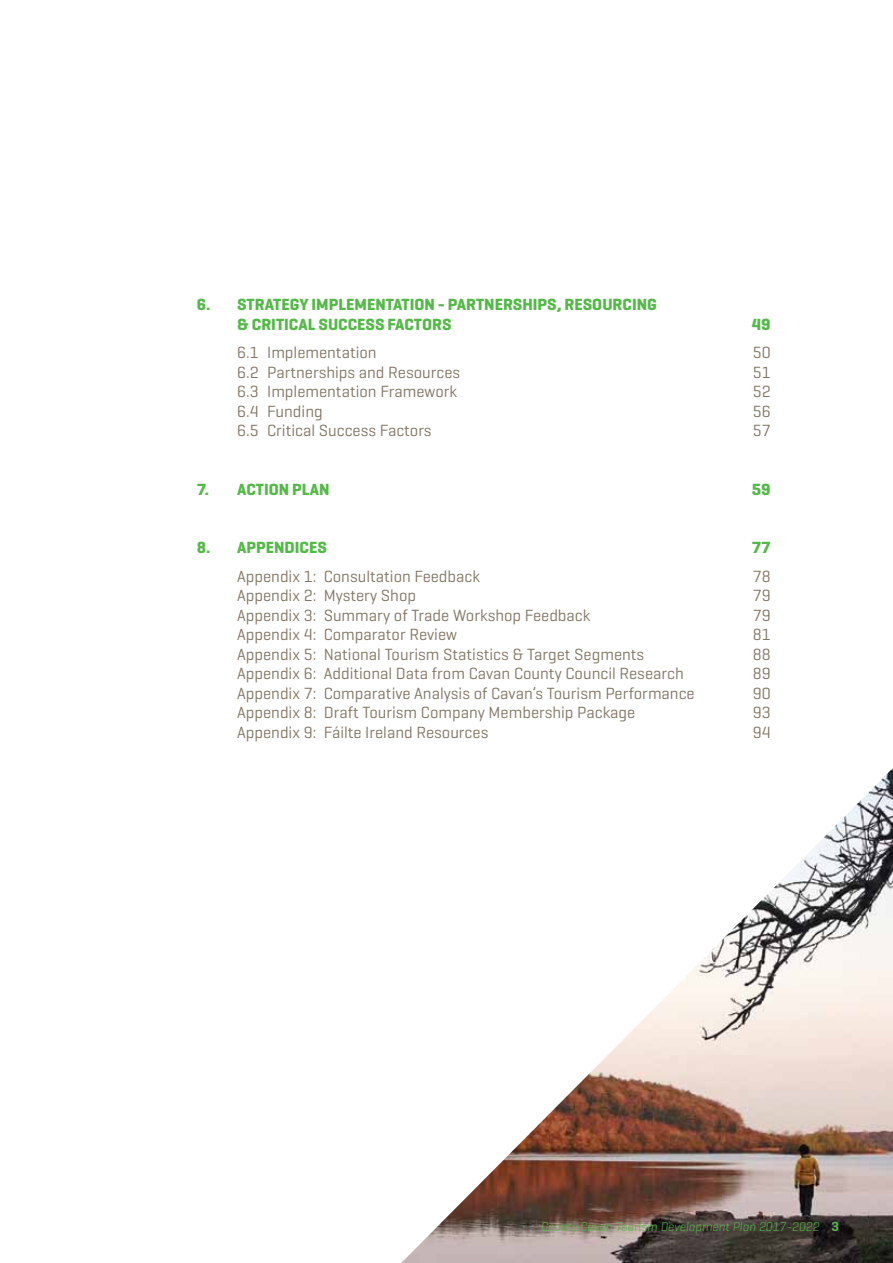
<style>
.page{position:relative;width:893px;height:1263px;background:#fff}
.page>*{position:absolute;margin:0;border:0;box-sizing:border-box;transform-origin:0 0}
.t1{font:16.5px "Geogrotesque";color:#817564}
.t2{font:700 16.5px "Geogrotesque";color:#54b948}
.t3{font:italic 300 12.75px "Geogrotesque";color:#54b948}
.s1{font-weight:600;font-style:normal;font-size:13.5px}
</style>
<div class="page">
<img style="left:401px;top:768px;width:492px;height:495px">
<p class="t2" style="left:197px;top:294px;width:27px">6. STRATE</p>
<p class="t2" style="left:290px;top:294px;width:32px">GYIMPLEMENTATION</p>
<p class="t2" style="left:438px;top:294px;width:21px">- PARTNERS</p>
<p class="t2" style="left:522px;top:294px;width:53px">HIPS, RESOUR</p>
<p class="t2" style="left:623px;top:294px;width:36px">CING</p>
<p class="t2" style="left:237px;top:314px;width:32px">&amp; CRITI</p>
<p class="t2" style="left:289px;top:314px;width:78px">CAL SUCCESS</p>
<p class="t2" style="left:388px;top:314px;width:37px">FACTORS</p>
<p class="t2" style="left:752px;top:314px;width:20px">49</p>
<p class="t1" style="left:237px;top:342px;width:141px">6.1 Implementation</p>
<p class="t1" style="left:753px;top:342px;width:19px">50</p>
<p class="t1" style="left:237px;top:362px;width:224px">6.2 Partnerships and Resources</p>
<p class="t1" style="left:753px;top:362px;width:19px">51</p>
<p class="t1" style="left:237px;top:381px;width:221px">6.3 Implementation Framework</p>
<p class="t1" style="left:753px;top:381px;width:19px">52</p>
<p class="t1" style="left:237px;top:401px;width:87px">6.4 Funding</p>
<p class="t1" style="left:753px;top:401px;width:19px">56</p>
<p class="t1" style="left:237px;top:420px;width:196px">6.5 Critical Success Factors</p>
<p class="t1" style="left:753px;top:420px;width:19px">57</p>
<p class="t2" style="left:197px;top:479px;width:69px">7. ACTION</p>
<p class="t2" style="left:292px;top:479px;width:10px">PLAN</p>
<p class="t2" style="left:752px;top:479px;width:20px">59</p>
<p class="t2" style="left:197px;top:537px;width:27px">8. APPEN</p>
<p class="t2" style="left:285px;top:537px;width:32px">DICES</p>
<p class="t2" style="left:752px;top:537px;width:20px">77</p>
<p class="t1" style="left:237px;top:566px;width:244px">Appendix 1: Consultation Feedback</p>
<p class="t1" style="left:753px;top:566px;width:19px">78</p>
<p class="t1" style="left:237px;top:585px;width:180px">Appendix 2: Mystery Shop</p>
<p class="t1" style="left:753px;top:585px;width:19px">79</p>
<p class="t1" style="left:237px;top:605px;width:355px">Appendix 3: Summary of Trade Workshop Feedback</p>
<p class="t1" style="left:753px;top:605px;width:19px">79</p>
<p class="t1" style="left:237px;top:624px;width:221px">Appendix 4: Comparator Review</p>
<p class="t1" style="left:753px;top:624px;width:19px">81</p>
<p class="t1" style="left:237px;top:644px;width:408px">Appendix 5: National Tourism Statistics &amp; Target Segments</p>
<p class="t1" style="left:753px;top:644px;width:19px">88</p>
<p class="t1" style="left:237px;top:663px;width:448px">Appendix 6: Additional Data from Cavan County Council Research</p>
<p class="t1" style="left:753px;top:663px;width:19px">89</p>
<p class="t1" style="left:237px;top:683px;width:459px">Appendix 7: Comparative Analysis of Cavan’s Tourism Performance</p>
<p class="t1" style="left:753px;top:683px;width:19px">90</p>
<p class="t1" style="left:237px;top:702px;width:400px">Appendix 8: Draft Tourism Company Membership Package</p>
<p class="t1" style="left:753px;top:702px;width:19px">93</p>
<p class="t1" style="left:237px;top:722px;width:253px">Appendix 9: Fáilte Ireland Resources</p>
<p class="t1" style="left:753px;top:722px;width:19px">94</p>
<p class="t3" style="left:541px;top:1218px;width:300px">County Cavan Tourism Development Plan 2017-2022 <span class="s1">3</span></p>
</div>
